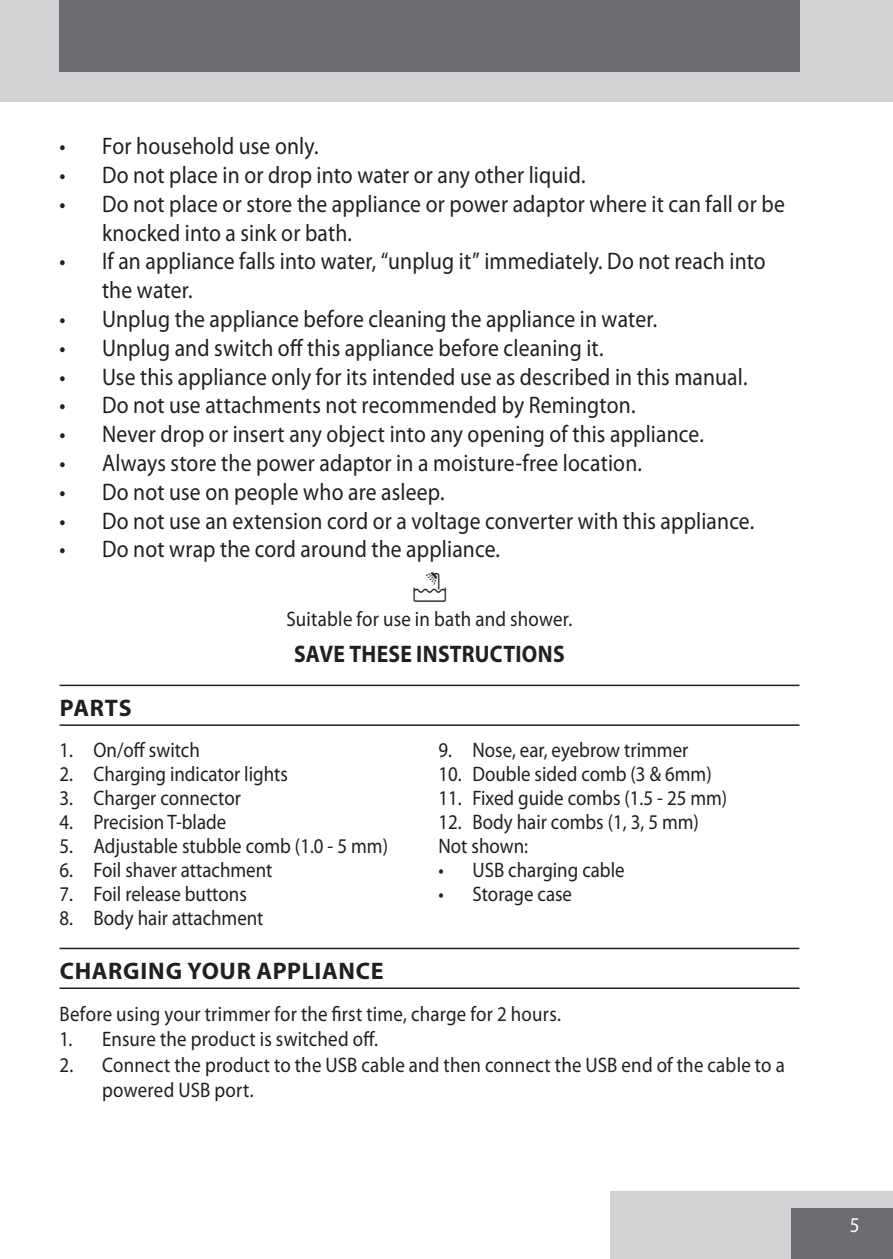
<style>
.page{position:relative;width:893px;height:1259px;background:#fff}
.page>*{position:absolute;margin:0;border:0;box-sizing:border-box;transform-origin:0 0}
.Mandatory_warnings{font:36px "Myriad Mine";color:#231f20;scale:.9 1}
.t1{font:24px/28.8px "Myriad Pro";letter-spacing:.005em;color:#231f20;scale:.9 1}
.Warning_-_BOLD{font:700 24px "Myriad Pro";letter-spacing:.02em;color:#231f20}
.Warning_-_BOLD-2{font:700 24px "Myriad Pro";letter-spacing:.02em;color:#231f20;scale:.9 1}
.default{font:21px/25.2px "Myriad Pro";color:#231f20;scale:.9 1}
.Parts{font:21px "Myriad Pro";color:#231f20;scale:.9 1}
.t2{font:21px "Myriad Pro";color:#fff;scale:.9 1}
</style>
<div class="page">
<div style="left:611px;top:1191px;width:282px;height:68px;background:#d1d2d4"></div>
<div style="left:791px;top:1208px;width:102px;height:51px;background:#6c6d70"></div>
<div style="left:0;top:0;width:893px;height:102px;background:#d1d2d4"></div>
<div style="left:59px;top:0;width:740px;height:72px;background:#6c6d70"></div>
<hr style="left:60px;top:684px;width:739px;height:2px;background:#231f20">
<hr style="left:60px;top:724px;width:739px;height:2px;background:#231f20">
<hr style="left:60px;top:947px;width:739px;height:2px;background:#231f20">
<hr style="left:60px;top:987px;width:739px;height:2px;background:#231f20">
<p class="t1" style="left:60px;top:132px;width:289px">• For household use only.</p>
<p class="t1" style="left:60px;top:161px;width:586px">• Do not place in or drop into water or any other liquid.</p>
<p class="t1" style="left:102px;top:190px;width:760px;text-indent:-43px">• Do not place or store the appliance or power adaptor where it can fall or be knocked into a sink or bath.</p>
<p class="t1" style="left:102px;top:247px;width:739px;text-indent:-43px">• If an appliance falls into water, “unplug it” immediately. Do not reach into the water.</p>
<p class="t1" style="left:60px;top:305px;width:666px">• Unplug the appliance before cleaning the appliance in water.</p>
<p class="t1" style="left:60px;top:334px;width:606px">• Unplug and switch off this appliance before cleaning it.</p>
<p class="t1" style="left:60px;top:362px;width:766px">• Use this appliance only for its intended use as described in this manual.</p>
<p class="t1" style="left:60px;top:391px;width:642px">• Do not use attachments not recommended by Remington.</p>
<p class="t1" style="left:60px;top:420px;width:717px">• Never drop or insert any object into any opening of this appliance.</p>
<p class="t1" style="left:60px;top:449px;width:649px">• Always store the power adaptor in a moisture-free location.</p>
<p class="t1" style="left:60px;top:478px;width:429px">• Do not use on people who are asleep.</p>
<p class="t1" style="left:60px;top:506px;width:773px">• Do not use an extension cord or a voltage converter with this appliance.</p>
<p class="t1" style="left:60px;top:535px;width:491px">• Do not wrap the cord around the appliance.</p>
<p class="Mandatory_warnings" style="left:411px;top:567px;width:42px">E</p>
<p class="default" style="left:287px;top:606px;width:319px">Suitable for use in bath and shower.</p>
<p class="Warning_-_BOLD-2" style="left:294px;top:640px;width:302px">SAVE THESE INSTRUCTIONS</p>
<p class="Warning_-_BOLD" style="left:60px;top:694px;width:74px">PARTS</p>
<p class="default" style="left:60px;top:737px;width:157px">1. On/off switch</p>
<p class="default" style="left:60px;top:761px;width:255px">2. Charging indicator lights</p>
<p class="default" style="left:60px;top:785px;width:203px">3. Charger connector</p>
<p class="default" style="left:60px;top:809px;width:187px">4. Precision T-blade</p>
<p class="default" style="left:60px;top:833px;width:366px">5. Adjustable stubble comb (1.0 - 5 mm)</p>
<p class="default" style="left:60px;top:857px;width:238px">6. Foil shaver attachment</p>
<p class="default" style="left:60px;top:881px;width:210px">7. Foil release buttons</p>
<p class="default" style="left:60px;top:905px;width:228px">8. Body hair attachment</p>
<p class="default" style="left:438px;top:737px;width:279px">9. Nose, ear, eyebrow trimmer</p>
<p class="default" style="left:438px;top:761px;width:305px">10. Double sided comb (3 &amp; 6mm)</p>
<p class="default" style="left:438px;top:785px;width:322px">11. Fixed guide combs (1.5 - 25 mm)</p>
<p class="default" style="left:438px;top:809px;width:291px">12. Body hair combs (1, 3, 5 mm)</p>
<p class="Parts" style="left:438px;top:834px;width:101px">Not shown:</p>
<p class="default" style="left:438px;top:857px;width:208px">• USB charging cable</p>
<p class="default" style="left:438px;top:881px;width:150px">• Storage case</p>
<p class="Warning_-_BOLD" style="left:60px;top:957px;width:325px">CHARGING YOUR APPLIANCE</p>
<p class="default" style="left:60px;top:1002px;width:559px">Before using your trimmer for the first time, charge for 2 hours.</p>
<p class="default" style="left:60px;top:1027px;width:355px">1. Ensure the product is switched off.</p>
<p class="default" style="left:102px;top:1052px;width:760px;text-indent:-43px">2. Connect the product to the USB cable and then connect the USB end of the cable to a powered USB port.</p>
<p class="t2" style="left:850px;top:1213px;width:12px">5</p>
</div>
